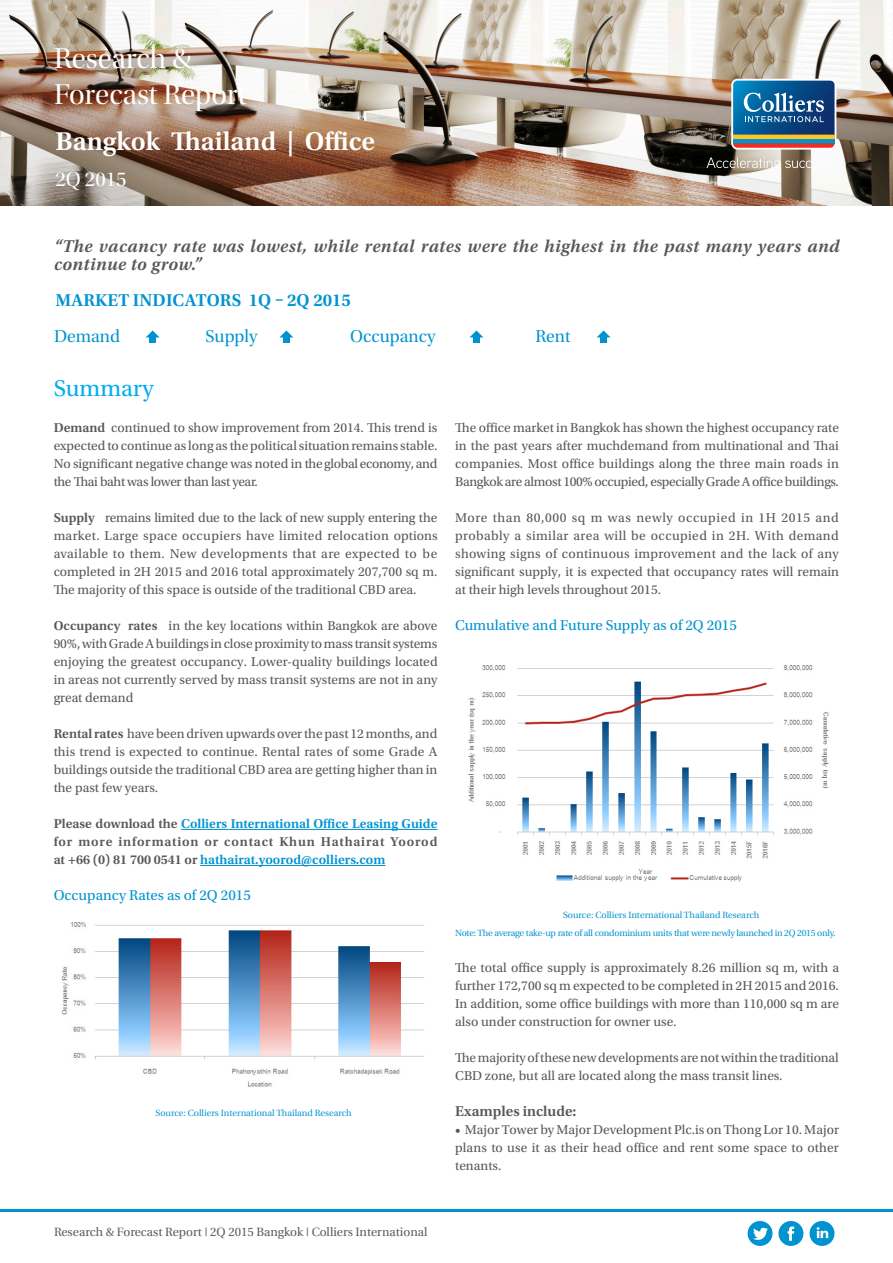
<style>
.page{position:relative;width:893px;height:1263px;background:#fff}
.page>*{position:absolute;margin:0;border:0;box-sizing:border-box;transform-origin:0 0}
.t1{font:30px "Utopia Std Disp";color:#fff}
.t2{font:600 27px "Utopia Std";color:#fff}
.Story_Title_Body{font:24px "Utopia Std";color:#00aeef}
.t3{font:21px "Utopia Std Disp";color:#fff}
.Story_Title_Body-2{font:italic 600 18px/18px "Utopia Std";letter-spacing:.025em;color:#57585a}
.t4{font:18px "Utopia Std Subh";color:#0093d0}
.Chart_Title_Sidebar{font:600 18px "Utopia Std";letter-spacing:.01em;color:#0093d0}
.Story_Title_Body-3{font:15px "Utopia Std";color:#0093d0}
.Story_Title_Body-4{font:600 15px "Utopia Std";color:#57585a}
.Story_Title_Body-5{font:13.5px/18px "Utopia Std";color:#57585a;text-align:justify}
.Story_Title_Body-6{font:600 13.5px/18px "Utopia Std";color:#57585a;text-align:justify}
.Text_Sidebar{font:12px "Utopia";color:#595959}
.Story_Title_Body-7{font:9px/18px "Utopia";letter-spacing:-.015em;color:#0093d0}
.s1{font-weight:600}
.s2{color:#0094d1}
</style>
<div class="page">
<img style="left:0;top:0;width:893px;height:205px">
<hr style="left:181px;top:829px;width:256px;height:1px;background:#0094d1">
<hr style="left:200px;top:865px;width:185px;height:1px;background:#0094d1">
<svg style="left:279px;top:330px;width:14px;height:12px"></svg>
<svg style="left:469px;top:330px;width:14px;height:12px"></svg>
<svg style="left:597px;top:330px;width:14px;height:12px"></svg>
<svg style="left:146px;top:330px;width:14px;height:12px"></svg>
<svg style="left:731px;top:79px;width:105px;height:71px;background:#4a7696"></svg>
<svg style="left:706px;top:157px;width:129px;height:14px"></svg>
<div style="left:778px;top:1221px;width:25px;height:25px;background:#0093d0;border-radius:50%"></div>
<svg style="left:787px;top:1226px;width:7px;height:15px"></svg>
<div style="left:810px;top:1221px;width:24px;height:25px;background:#0093d0;border-radius:50%"></div>
<svg style="left:817px;top:1227px;width:11px;height:11px"></svg>
<div style="left:748px;top:1221px;width:24px;height:25px;background:#0093d0;border-radius:50%"></div>
<svg style="left:753px;top:1227px;width:15px;height:13px"></svg>
<hr style="left:0;top:1209px;width:893px;height:3px;background:#0093d0">
<img style="left:61px;top:922px;width:363px;height:165px">
<img style="left:468px;top:665px;width:361px;height:217px">
<p class="t1" style="left:54px;top:43px;width:140px">Research &amp;</p>
<p class="t1" style="left:54px;top:79px;width:194px">Forecast Report</p>
<p class="t2" style="left:55px;top:126px;width:321px">Bangkok Thailand | Office</p>
<p class="t3" style="left:55px;top:168px;width:73px">2Q 2015</p>
<p class="Story_Title_Body-2" style="left:54px;top:237px;width:787px">“The vacancy rate was lowest, while rental rates were the highest in the past many years and continue to grow.”</p>
<p class="Chart_Title_Sidebar" style="left:56px;top:290px;width:297px">MARKET INDICATORS 1Q – 2Q 2015</p>
<p class="t4" style="left:54px;top:327px;width:68px">Demand</p>
<p class="t4" style="left:206px;top:327px;width:53px">Supply</p>
<p class="t4" style="left:350px;top:327px;width:87px">Occupancy</p>
<p class="t4" style="left:535px;top:327px;width:37px">Rent</p>
<p class="Story_Title_Body" style="left:54px;top:375px;width:102px">Summary</p>
<p class="Story_Title_Body-5" style="left:54px;top:419px;width:385px"><span class="s1">Demand</span> continued to show improvement from 2014. This trend is expected to continue as long as the political situation remains stable.<br>No significant negative change was noted in the global economy, and the Thai baht was lower than last year.</p>
<p class="Story_Title_Body-5" style="left:54px;top:509px;width:385px"><span class="s1">Supply</span> remains limited due to the lack of new supply entering the market. Large space occupiers have limited relocation options available to them. New developments that are expected to be completed in 2H 2015 and 2016 total approximately 207,700 sq m.<br>The majority of this space is outside of the traditional CBD area.</p>
<p class="Story_Title_Body-5" style="left:54px;top:617px;width:385px"><span class="s1">Occupancy rates</span> in the key locations within Bangkok are above 90%, with Grade A buildings in close proximity to mass transit systems enjoying the greatest occupancy. Lower-quality buildings located in areas not currently served by mass transit systems are not in any great demand</p>
<p class="Story_Title_Body-5" style="left:54px;top:725px;width:385px"><span class="s1">Rental rates</span> have been driven upwards over the past 12 months, and this trend is expected to continue. Rental rates of some Grade A buildings outside the traditional CBD area are getting higher than in the past few years.</p>
<p class="Story_Title_Body-6" style="left:54px;top:815px;width:385px">Please download the <span class="s2">Colliers International Office Leasing Guide </span>for more information or contact Khun Hathairat Yoorod at +66 (0) 81 700 0541 or <span class="s2">hathairat.yoorod@colliers.com</span></p>
<p class="Story_Title_Body-3" style="left:54px;top:887px;width:199px">Occupancy Rates as of 2Q 2015</p>
<p class="Story_Title_Body-5" style="left:455px;top:419px;width:385px">The office market in Bangkok has shown the highest occupancy rate in the past years after muchdemand from multinational and Thai companies. Most office buildings along the three main roads in Bangkok are almost 100% occupied, especially Grade A office buildings.</p>
<p class="Story_Title_Body-5" style="left:455px;top:509px;width:385px">More than 80,000 sq m was newly occupied in 1H 2015 and probably a similar area will be occupied in 2H. With demand showing signs of continuous improvement and the lack of any significant supply, it is expected that occupancy rates will remain at their high levels throughout 2015.</p>
<p class="Story_Title_Body-3" style="left:455px;top:617px;width:283px">Cumulative and Future Supply as of 2Q 2015</p>
<p class="Story_Title_Body-7" style="left:156px;top:1104px;width:198px">Source: Colliers International Thailand Research</p>
<p class="Text_Sidebar" style="left:54px;top:1225px;width:375px">Research &amp; Forecast Report | 2Q 2015 Bangkok | Colliers International</p>
<p class="Story_Title_Body-7" style="left:455px;top:906px;width:382px;text-indent:108px">Source: Colliers International Thailand Research<br>Note: The average take-up rate of all condominium units that were newly launched in 2Q 2015 only.</p>
<p class="Story_Title_Body-5" style="left:455px;top:959px;width:385px">The total office supply is approximately 8.26 million sq m, with a further 172,700 sq m expected to be completed in 2H 2015 and 2016.<br>In addition, some office buildings with more than 110,000 sq m are also under construction for owner use.</p>
<p class="Story_Title_Body-5" style="left:455px;top:1049px;width:385px">The majority of these new developments are not within the traditional<br>CBD zone, but all are located along the mass transit lines.</p>
<p class="Story_Title_Body-4" style="left:455px;top:1103px;width:123px">Examples include:</p>
<p class="Story_Title_Body-5" style="left:455px;top:1121px;width:385px">• Major Tower by Major Development Plc.is on Thong Lor 10. Major plans to use it as their head office and rent some space to other tenants.</p>
</div>
